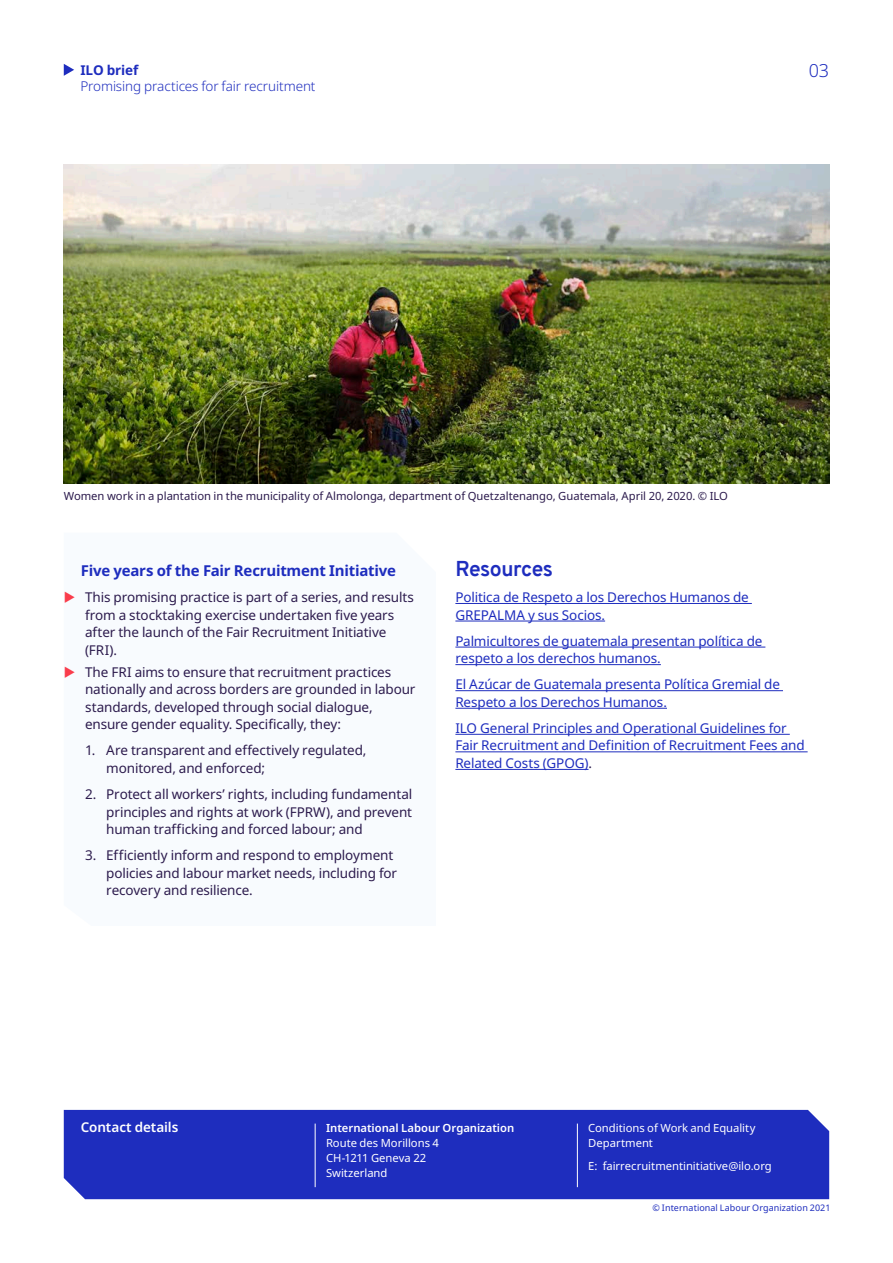
<style>
.page{position:relative;width:893px;height:1263px;background:#fff}
.page>*{position:absolute;margin:0;border:0;box-sizing:border-box;transform-origin:0 0}
.Titre_B{font:700 21px "Overpass";letter-spacing:-.025em;color:#1e2dbe}
.t1{font:300 18px "Noto Sans";color:#1e2dbe}
.box_header{font:700 15px "Noto Sans";letter-spacing:-.015em;color:#1e2dbe}
.Body{font:13.5px/17.5px "Noto Sans";letter-spacing:-.01em;color:#2c1b4d}
.Body-2{font:13.5px/17.5px "Noto Sans";letter-spacing:-.01em;color:#1e2dbe}
.Briefing_A4_-_Subhea{font:300 13.5px "Noto Sans";letter-spacing:-.01em;color:#1e2dbe}
.Body-3{font:600 13.5px "Noto Sans";letter-spacing:-.01em;color:#fff}
.Briefing_A4_-_Subhea-2{font:700 13.5px "Noto Sans";letter-spacing:-.01em;color:#1e2dbe}
.Briefing_A4_-_contac{font:11.25px/15px "Noto Sans";color:#fff}
.Briefing_A4-caption{font:11.25px "Noto Sans";color:#2c1b4d}
.Briefing_A4_-_contac-2{font:600 11.25px "Noto Sans";letter-spacing:-.005em;color:#fff}
.Briefing_A4_-_contac-3{font:9px "Noto Sans";letter-spacing:.005em;color:#1e2dbe}
.s1{color:#2c1b4d}
</style>
<div class="page">
<svg style="left:64px;top:64px;width:10px;height:12px"></svg>
<div style="left:64px;top:1110px;width:765px;height:89px;background:#1e2dbe"></div>
<hr style="left:577px;top:1123px;width:1px;height:64px;background:#fff">
<hr style="left:315px;top:1123px;width:1px;height:64px;background:#fff">
<hr style="left:455px;top:603px;width:297px;height:1px;background:#1e2dbe">
<hr style="left:455px;top:621px;width:150px;height:1px;background:#1e2dbe">
<hr style="left:455px;top:647px;width:310px;height:1px;background:#1e2dbe">
<hr style="left:455px;top:664px;width:206px;height:1px;background:#1e2dbe">
<hr style="left:455px;top:690px;width:328px;height:1px;background:#1e2dbe">
<hr style="left:455px;top:708px;width:212px;height:1px;background:#1e2dbe">
<hr style="left:455px;top:734px;width:335px;height:1px;background:#1e2dbe">
<hr style="left:455px;top:752px;width:353px;height:1px;background:#1e2dbe">
<hr style="left:455px;top:769px;width:133px;height:1px;background:#1e2dbe">
<img style="left:64px;top:165px;width:765px;height:319px">
<p class="Briefing_A4_-_Subhea-2" style="left:80px;top:60px;width:59px">ILO brief</p>
<h2 class="t1" style="left:809px;top:57px;width:22px">03</h2>
<p class="Briefing_A4_-_Subhea" style="left:80px;top:77px;width:237px">Promising practices for fair recruitment</p>
<p class="Briefing_A4-caption" style="left:64px;top:488px;width:666px">Women work in a plantation in the municipality of Almolonga, department of Quetzaltenango, Guatemala, April 20, 2020. © ILO</p>
<p class="box_header" style="left:81px;top:560px;width:317px">Five years of the Fair Recruitment Initiative</p>
<p class="Body" style="left:85px;top:589px;width:330px">This promising practice is part of a series, and results from a stocktaking exercise undertaken five years after the launch of the Fair Recruitment Initiative (FRI).</p>
<p class="Body" style="left:85px;top:663px;width:332px">The FRI aims to ensure that recruitment practices nationally and across borders are grounded in labour standards, developed through social dialogue, ensure gender equality. Specifically, they:</p>
<p class="Body" style="left:106px;top:742px;width:262px;text-indent:-21px">1. Are transparent and effectively regulated, monitored, and enforced;</p>
<p class="Body" style="left:106px;top:786px;width:307px;text-align:justify;text-indent:-21px">2. Protect all workers’ rights, including fundamental principles and rights at work (FPRW), and prevent human trafficking and forced labour; and</p>
<p class="Body" style="left:106px;top:847px;width:292px;text-indent:-21px">3. Efficiently inform and respond to employment policies and labour market needs, including for recovery and resilience.</p>
<p class="Titre_B" style="left:455px;top:554px;width:99px">Resources</p>
<p class="Body-2" style="left:455px;top:589px;width:295px">Politica de Respeto a los Derechos Humanos de<br>GREPALMA y sus Socios.</p>
<p class="Body-2" style="left:455px;top:632px;width:309px">Palmicultores de guatemala presentan política de respeto a los derechos humanos.</p>
<p class="Body-2" style="left:455px;top:676px;width:326px">El Azúcar de Guatemala presenta Política Gremial de<br>Respeto a los Derechos Humanos.</p>
<p class="Body-2" style="left:455px;top:719px;width:351px">ILO General Principles and Operational Guidelines for<br>Fair Recruitment and Definition of Recruitment Fees and<br>Related Costs (GPOG)<span class="s1">.</span></p>
<p class="Body-3" style="left:81px;top:1118px;width:99px">Contact details</p>
<p class="Briefing_A4_-_contac-2" style="left:326px;top:1119px;width:190px">International Labour Organization</p>
<p class="Briefing_A4_-_contac" style="left:326px;top:1135px;width:114px">Route des Morillons 4<br>CH-1211 Geneva 22<br>Switzerland</p>
<p class="Briefing_A4_-_contac" style="left:588px;top:1120px;width:169px">Conditions of Work and Equality<br>Department</p>
<p class="Briefing_A4_-_contac" style="left:588px;top:1159px;width:185px">E: fairrecruitmentinitiative@ilo.org</p>
<p class="Briefing_A4_-_contac-3" style="left:652px;top:1201px;width:179px">© International Labour Organization 2021</p>
</div>
